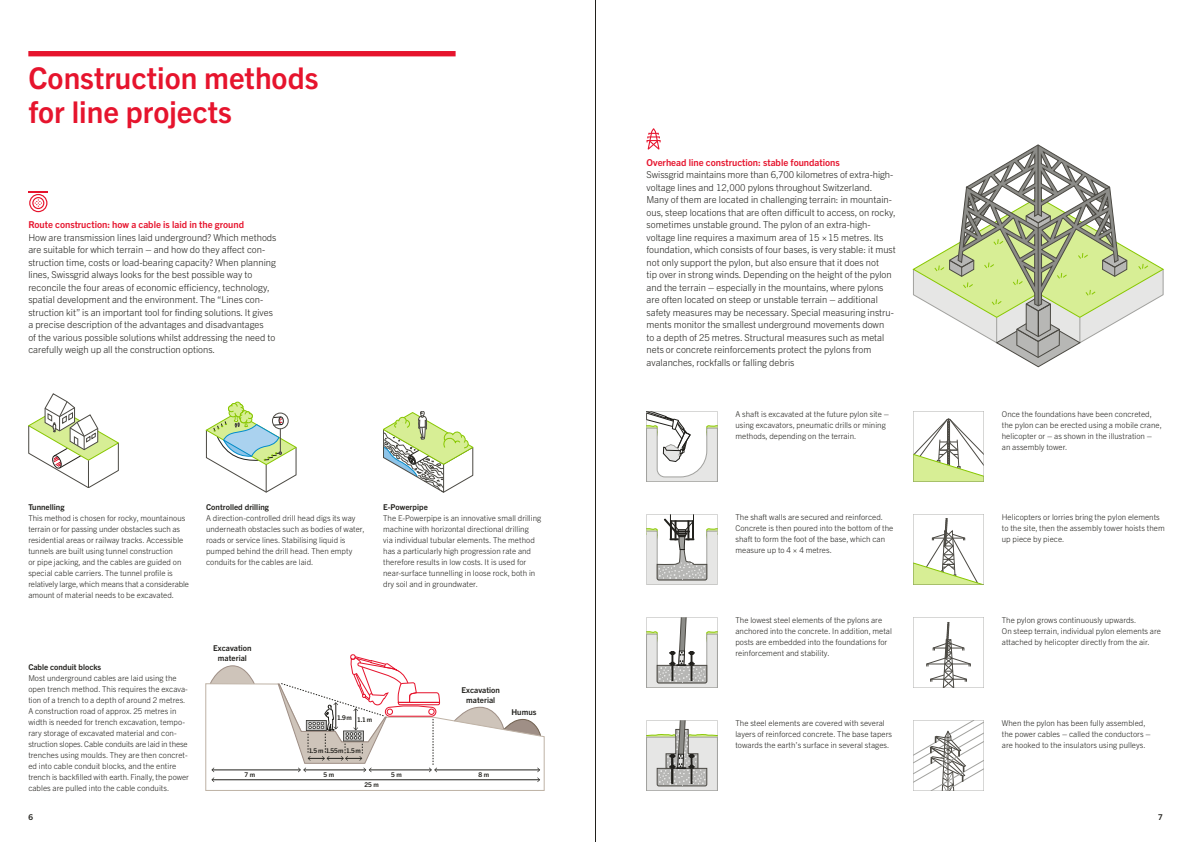
<style>
.page{position:relative;width:1191px;height:842px;background:#fff}
.page>*{position:absolute;margin:0;border:0;box-sizing:border-box;transform-origin:0 0}
.t1{font:700 30px/34px "Trade Gothic Next LT Pro";color:#e6142d}
.t2{font:300 9.5px/12.5px "Trade Gothic Next LT Pro";color:#21201c}
.t3{font:700 9.5px "Trade Gothic Next LT Pro";color:#e6142d}
.t4{font:300 8px/11px "Trade Gothic Next LT Pro";letter-spacing:.005em;color:#21201c}
.t5{font:700 8px/10px "Trade Gothic Next LT Pro";letter-spacing:.005em;color:#21201c;text-align:center}
.t6{font:700 6.5px "Trade Gothic Next LT Pro";color:#21201c}
</style>
<div class="page">
<svg style="left:205px;top:654px;width:339px;height:137px"></svg>
<svg style="left:912px;top:144px;width:252px;height:224px"></svg>
<hr style="left:1037px;top:228px;width:1px;height:78px;background:#4b4943">
<svg style="left:646px;top:411px;width:71px;height:71px"></svg>
<svg style="left:913px;top:411px;width:71px;height:71px"></svg>
<svg style="left:646px;top:514px;width:71px;height:71px"></svg>
<svg style="left:913px;top:514px;width:71px;height:71px"></svg>
<svg style="left:646px;top:617px;width:71px;height:71px"></svg>
<svg style="left:913px;top:617px;width:71px;height:71px"></svg>
<svg style="left:646px;top:720px;width:71px;height:71px"></svg>
<svg style="left:913px;top:720px;width:71px;height:71px"></svg>
<svg style="left:28px;top:191px;width:20px;height:21px"></svg>
<div style="left:28px;top:51px;width:427px;height:5px;background:#e6142d"></div>
<svg style="left:646px;top:128px;width:14px;height:22px"></svg>
<svg style="left:28px;top:393px;width:91px;height:95px"></svg>
<svg style="left:206px;top:402px;width:91px;height:91px"></svg>
<svg style="left:383px;top:411px;width:90px;height:81px"></svg>
<hr style="left:595px;top:0;width:1px;height:842px;background:#21201c">
<h1 class="t1" style="left:28px;top:59px;width:291px">Construction methods for line projects</h1>
<p class="t3" style="left:28px;top:218px;width:217px">Route construction: how a cable is laid in the ground</p>
<p class="t2" style="left:28px;top:231px;width:249px">How are transmission lines laid underground? Which methods are suitable for which terrain – and how do they affect con&shy;struction time, costs or load-bearing capacity? When planning lines, Swissgrid always looks for the best possible way to reconcile the four areas of economic efficiency, technology, spatial development and the environment. The “Lines con&shy;struction kit” is an important tool for finding solutions. It gives a precise description of the advantages and disadvantages<br>of the various possible solutions whilst addressing the need to carefully weigh up all the construction options.</p>
<p class="t5" style="left:28px;top:501px;width:38px">Tunnelling</p>
<p class="t4" style="left:28px;top:512px;width:162px">This method is chosen for rocky, mountainous terrain or for passing under obstacles such as residential areas or railway tracks. Accessible tunnels are built using tunnel construction<br>or pipe jacking, and the cables are guided on special cable carriers. The tunnel profile is relatively large, which means that a considerable amount of material needs to be excavated.</p>
<p class="t5" style="left:206px;top:501px;width:64px">Controlled drilling</p>
<p class="t4" style="left:206px;top:512px;width:160px">A direction-controlled drill head digs its way underneath obstacles such as bodies of water, roads or service lines. Stabilising liquid is pumped behind the drill head. Then empty conduits for the cables are laid.</p>
<p class="t5" style="left:213px;top:643px;width:40px">Excavation material</p>
<p class="t5" style="left:383px;top:501px;width:46px">E-Powerpipe</p>
<p class="t4" style="left:383px;top:512px;width:160px">The E-Powerpipe is an innovative small drilling machine with horizontal directional drilling<br>via individual tubular elements. The method has a particularly high progression rate and therefore results in low costs. It is used for near-surface tunnelling in loose rock, both in dry soil and in groundwater.</p>
<p class="t5" style="left:28px;top:661px;width:74px">Cable conduit blocks</p>
<p class="t4" style="left:28px;top:672px;width:162px">Most underground cables are laid using the open trench method. This requires the excava&shy;tion of a trench to a depth of around 2 metres.<br>A construction road of approx. 25 metres in width is needed for trench excavation, tempo&shy;rary storage of excavated material and con&shy;struction slopes. Cable conduits are laid in these trenches using moulds. They are then concret&shy;ed into cable conduit blocks, and the entire trench is backfilled with earth. Finally, the power cables are pulled into the cable conduits.</p>
<p class="t6" style="left:337px;top:713px;width:16px">1.9 m</p>
<p class="t6" style="left:357px;top:715px;width:16px">1.1 m</p>
<p class="t6" style="left:309px;top:746px;width:54px">1.5 m 1.55 m 1.5 m</p>
<p class="t5" style="left:461px;top:684px;width:40px">Excavation material</p>
<p class="t6" style="left:244px;top:770px;width:12px">7 m</p>
<p class="t6" style="left:391px;top:770px;width:12px">5 m</p>
<p class="t6" style="left:478px;top:770px;width:12px">8 m</p>
<p class="t6" style="left:323px;top:770px;width:12px">5 m</p>
<p class="t6" style="left:364px;top:780px;width:16px">25 m</p>
<p class="t5" style="left:511px;top:706px;width:27px">Humus</p>
<p class="t3" style="left:646px;top:156px;width:195px">Overhead line construction: stable foundations</p>
<p class="t2" style="left:646px;top:168px;width:251px">Swissgrid maintains more than 6,700 kilometres of extra-high&shy;voltage lines and 12,000 pylons throughout Switzerland.<br>Many of them are located in challenging terrain: in mountain&shy;ous, steep locations that are often difficult to access, on rocky, sometimes unstable ground. The pylon of an extra-high&shy;voltage line requires a maximum area of 15 × 15 metres. Its foundation, which consists of four bases, is very stable: it must not only support the pylon, but also ensure that it does not<br>tip over in strong winds. Depending on the height of the pylon and the terrain – especially in the mountains, where pylons are often located on steep or unstable terrain – additional safety measures may be necessary. Special measuring instru&shy;ments monitor the smallest underground movements down<br>to a depth of 25 metres. Structural measures such as metal nets or concrete reinforcements protect the pylons from avalanches, rockfalls or falling debris</p>
<p class="t4" style="left:735px;top:408px;width:155px">A shaft is excavated at the future pylon site – using excavators, pneumatic drills or mining methods, depending on the terrain.</p>
<p class="t4" style="left:735px;top:511px;width:159px">The shaft walls are secured and reinforced.<br>Concrete is then poured into the bottom of the shaft to form the foot of the base, which can measure up to 4 × 4 metres.</p>
<p class="t4" style="left:735px;top:614px;width:158px">The lowest steel elements of the pylons are anchored into the concrete. In addition, metal posts are embedded into the foundations for reinforcement and stability.</p>
<p class="t4" style="left:735px;top:717px;width:158px">The steel elements are covered with several layers of reinforced concrete. The base tapers towards the earth’s surface in several stages.</p>
<p class="t4" style="left:1001px;top:408px;width:162px">Once the foundations have been concreted, the pylon can be erected using a mobile crane, helicopter or – as shown in the illustration – an assembly tower.</p>
<p class="t4" style="left:1001px;top:511px;width:164px">Helicopters or lorries bring the pylon elements to the site, then the assembly tower hoists them up piece by piece.</p>
<p class="t4" style="left:1001px;top:614px;width:161px">The pylon grows continuously upwards.<br>On steep terrain, individual pylon elements are attached by helicopter directly from the air.</p>
<p class="t4" style="left:1001px;top:717px;width:150px">When the pylon has been fully assembled, the power cables – called the conductors – are hooked to the insulators using pulleys.</p>
<p class="t5" style="left:28px;top:811px;width:6px">6</p>
<p class="t5" style="left:1158px;top:811px;width:6px">7</p>
</div>
